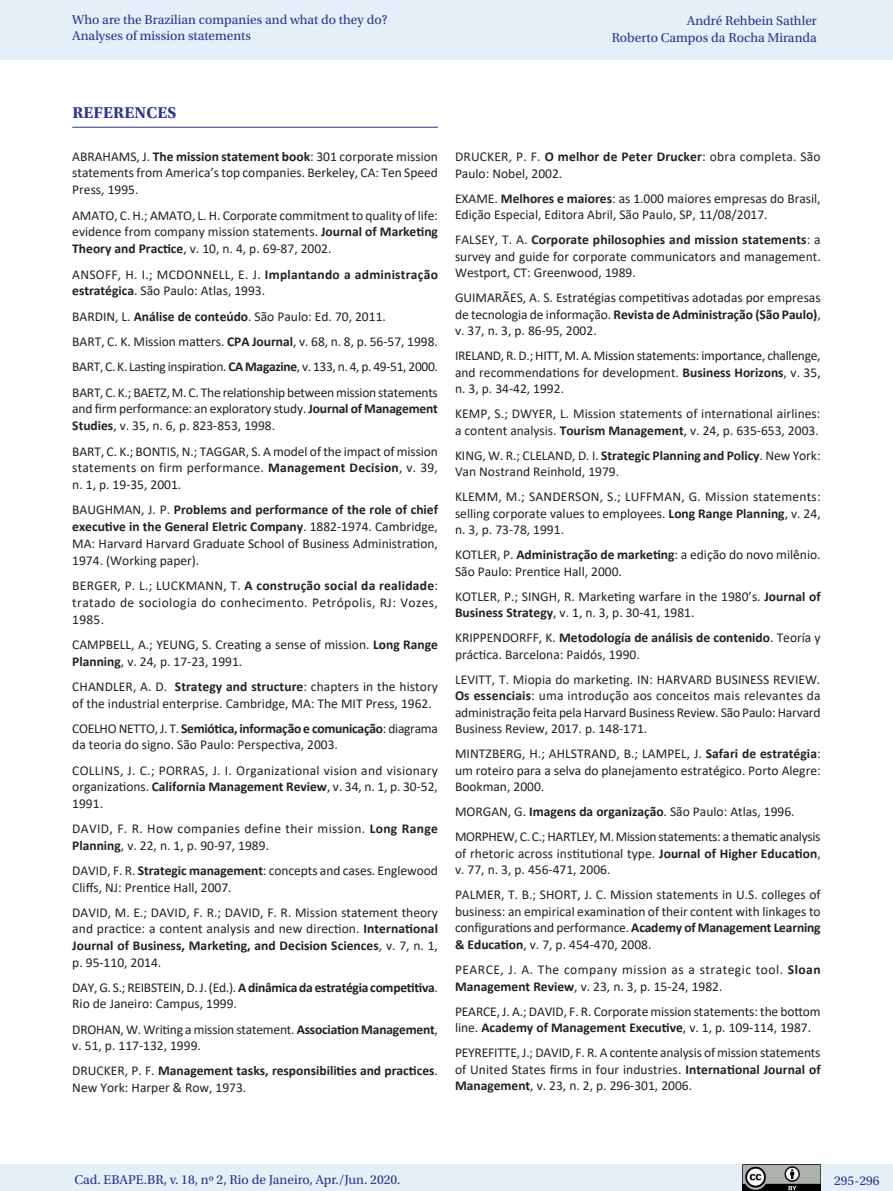
<style>
.page{position:relative;width:893px;height:1191px;background:#fff}
.page>*{position:absolute;margin:0;border:0;box-sizing:border-box;transform-origin:0 0}
._07_1_sub_1{font:700 16.5px "Utopia Std";letter-spacing:.01em;color:#2b3393}
.Referencias{font:13.5px/16.5px "Calibri";color:#231f20;text-align:justify}
.t1{font:13.5px/16.5px "Utopia Std";color:#2b3393}
.Referencias-2{font:13.5px/16.5px "Calibri";letter-spacing:.035em;color:#231f20}
.Referencias-3{font:13.5px/16.6px "Calibri";letter-spacing:.03em;color:#231f20}
.Referencias-4{font:700 13.5px/16.8px "Calibri";color:#231f20}
.Referencias-5{font:13.5px "Calibri";letter-spacing:-.025em;color:#231f20}
.s1{font-weight:700}
.s2{font-weight:400}
.s3{font-style:italic}
</style>
<div class="page">
<div style="left:0;top:0;width:893px;height:60px;background:#e4eff8"></div>
<div style="left:0;top:1164px;width:893px;height:27px;background:#e4eff8"></div>
<img style="left:743px;top:1164px;width:78px;height:27px">
<hr style="left:72px;top:127px;width:366px;height:1px;background:#2b3393">
<p class="t1" style="left:72px;top:11px;width:317px">Who are the Brazilian companies and what do they do?<br>Analyses of mission statements</p>
<p class="t1" style="left:612px;top:13px;width:207px;text-align:right">André Rehbein Sathler<br>Roberto Campos da Rocha Miranda</p>
<p class="_07_1_sub_1" style="left:72px;top:103px;width:106px">REFERENCES</p>
<p class="Referencias" style="left:72px;top:147px;width:367px">ABRAHAMS, J. <span class="s1">The mission statement book</span>: 301 corporate mission statements from America’s top companies. Berkeley, CA: Ten Speed Press, 1995.</p>
<p class="Referencias" style="left:72px;top:206px;width:367px">AMATO, C. H.; AMATO, L. H. Corporate commitment to quality of life: evidence from company mission statements. <span class="s1">Journal of Marketing Theory and Practice</span>, v. 10, n. 4, p. 69-87, 2002.</p>
<p class="Referencias" style="left:72px;top:265px;width:367px">ANSOFF, H. I.; MCDONNELL, E. J. <span class="s1">Implantando a administração estratégica</span>. São Paulo: Atlas, 1993.</p>
<p class="Referencias" style="left:72px;top:307px;width:315px">BARDIN, L. <span class="s1">Análise de conteúdo</span>. São Paulo: Ed. 70, 2011.</p>
<p class="Referencias" style="left:72px;top:333px;width:367px">BART, C. K. Mission matters. <span class="s1">CPA Journal</span>, v. 68, n. 8, p. 56-57, 1998.</p>
<p class="Referencias-5" style="left:72px;top:357px;width:367px">BART, C. K. Lasting inspiration. <span class="s1">CA Magazine</span>, v. 133, n. 4, p. 49-51, 2000.</p>
<p class="Referencias" style="left:72px;top:383px;width:367px">BART, C. K.; BAETZ, M. C. The relationship between mission statements and firm performance: an exploratory study. <span class="s1">Journal of Management Studies</span>, v. 35, n. 6, p. 823-853, 1998.</p>
<p class="Referencias" style="left:72px;top:442px;width:367px">BART, C. K.; BONTIS, N.; TAGGAR, S. A model of the impact of mission statements on firm performance. <span class="s1">Management Decision</span>, v. 39, n. 1, p. 19-35, 2001.</p>
<p class="Referencias" style="left:72px;top:501px;width:367px">BAUGHMAN, J. P. <span class="s1">Problems and performance of the role of chief executive in the General Eletric Company</span>. 1882-1974. Cambridge, MA: Harvard Harvard Graduate School of Business Administration, 1974. (Working paper).</p>
<p class="Referencias" style="left:72px;top:577px;width:367px">BERGER, P. L.; LUCKMANN, T. <span class="s1">A construção social da realidade</span>: tratado de sociologia do conhecimento. Petrópolis, RJ: Vozes, 1985.</p>
<p class="Referencias" style="left:72px;top:636px;width:367px">CAMPBELL, A.; YEUNG, S. Creating a sense of mission. <span class="s1">Long Range<br>Planning</span>, v. 24, p. 17-23, 1991.</p>
<p class="Referencias" style="left:72px;top:678px;width:367px">CHANDLER, A. D. <span class="s1">Strategy and structure</span>: chapters in the history of the industrial enterprise. Cambridge, MA: The MIT Press, 1962.</p>
<p class="Referencias" style="left:72px;top:719px;width:367px">COELHO NETTO, J. T. <span class="s1">Semiótica, informação e comunicação</span>: diagrama da teoria do signo. São Paulo: Perspectiva, 2003.</p>
<p class="Referencias" style="left:72px;top:761px;width:367px">COLLINS, J. C.; PORRAS, J. I. Organizational vision and visionary organizations. <span class="s1">California Management Review</span>, v. 34, n. 1, p. 30-52, 1991.</p>
<p class="Referencias-3" style="left:72px;top:820px;width:367px">DAVID, F. R. How companies define their mission. <span class="s1">Long Range<br>Planning</span>, v. 22, n. 1, p. 90-97, 1989.</p>
<p class="Referencias" style="left:72px;top:861px;width:367px">DAVID, F. R. <span class="s1">Strategic management</span>: concepts and cases. Englewood<br>Cliffs, NJ: Prentice Hall, 2007.</p>
<p class="Referencias" style="left:72px;top:903px;width:367px">DAVID, M. E.; DAVID, F. R.; DAVID, F. R. Mission statement theory and practice: a content analysis and new direction. <span class="s1">International Journal of Business, Marketing, and Decision Sciences</span>, v. 7, n. 1, p. 95-110, 2014.</p>
<p class="Referencias" style="left:72px;top:978px;width:367px">DAY, G. S.; REIBSTEIN, D. J. (Ed.). <span class="s1">A dinâmica da estratégia competitiva</span>.<br>Rio de Janeiro: Campus, 1999.</p>
<p class="Referencias" style="left:72px;top:1020px;width:367px">DROHAN, W. Writing a mission statement. <span class="s1">Association Management</span>, v. 51, p. 117-132, 1999.</p>
<p class="Referencias-4" style="left:72px;top:1062px;width:367px"><span class="s2">DRUCKER, P. F.</span> Management tasks, responsibilities and practices<span class="s2">.<br>New York: Harper &amp; Row, 1973.</span></p>
<p class="Referencias" style="left:455px;top:148px;width:367px">DRUCKER, P. F. <span class="s1">O melhor de Peter Drucker</span>: obra completa. São<br>Paulo: Nobel, 2002.</p>
<p class="Referencias" style="left:455px;top:190px;width:367px">EXAME. <span class="s1">Melhores e maiores</span>: as 1.000 maiores empresas do Brasil,<br>Edição Especial, Editora Abril, São Paulo, SP, 11/08/2017.</p>
<p class="Referencias" style="left:455px;top:231px;width:367px">FALSEY, T. A. <span class="s1">Corporate philosophies and mission statements</span>: a survey and guide for corporate communicators and management.<br>Westport, CT: Greenwood, 1989.</p>
<p class="Referencias" style="left:455px;top:289px;width:367px">GUIMARÃES, A. S. Estratégias competitivas adotadas por empresas de tecnologia de informação. <span class="s1">Revista de Administração (São Paulo)</span>, v. 37, n. 3, p. 86-95, 2002.</p>
<p class="Referencias" style="left:455px;top:347px;width:367px">IRELAND, R. D.; HITT, M. A. Mission statements: importance, challenge, and recommendations for development. <span class="s1">Business Horizons</span>, v. 35, n. 3, p. 34-42, 1992.</p>
<p class="Referencias" style="left:455px;top:405px;width:367px">KEMP, S.; DWYER, L. Mission statements of international airlines: a content analysis. <span class="s1">Tourism Management</span>, v. 24, p. 635-653, 2003.</p>
<p class="Referencias" style="left:455px;top:447px;width:367px">KING, W. R.; CLELAND, D. I. <span class="s1">Strategic Planning and Policy</span>. New York:<br>Van Nostrand Reinhold, 1979.</p>
<p class="Referencias" style="left:455px;top:488px;width:367px">KLEMM, M.; SANDERSON, S.; LUFFMAN, G. Mission statements: selling corporate values to employees. <span class="s1">Long Range Planning</span>, v. 24, n. 3, p. 73-78, 1991.</p>
<p class="Referencias" style="left:455px;top:546px;width:367px">KOTLER, P. <span class="s1">Administração de marketing</span>: a edição do novo milênio.<br>São Paulo: Prentice Hall, 2000.</p>
<p class="Referencias" style="left:455px;top:588px;width:367px">KOTLER, P.; SINGH, R. Marketing warfare in the 1980’s. <span class="s1">Journal of<br>Business Strategy</span>, v. 1, n. 3, p. 30-41, 1981.</p>
<p class="Referencias" style="left:455px;top:629px;width:367px">KRIPPENDORFF, K. <span class="s1">Metodología de análisis de contenido</span>. Teoría y práctica. Barcelona: Paidós, 1990.</p>
<p class="Referencias" style="left:455px;top:671px;width:367px">LEVITT, T. Miopia do marketing. IN: HARVARD BUSINESS REVIEW<span class="s3">.<br></span><span class="s1">Os essenciais</span>: uma introdução aos conceitos mais relevantes da administração feita pela Harvard Business Review. São Paulo: Harvard Business Review, 2017. p. 148-171.</p>
<p class="Referencias" style="left:455px;top:745px;width:367px">MINTZBERG, H.; AHLSTRAND, B.; LAMPEL, J. <span class="s1">Safari de estratégia</span>: um roteiro para a selva do planejamento estratégico. Porto Alegre:<br>Bookman, 2000.</p>
<p class="Referencias" style="left:455px;top:803px;width:341px">MORGAN, G. <span class="s1">Imagens da organização</span>. São Paulo: Atlas, 1996.</p>
<p class="Referencias" style="left:455px;top:828px;width:367px">MORPHEW, C. C.; HARTLEY, M. Mission statements: a thematic analysis of rhetoric across institutional type. <span class="s1">Journal of Higher Education</span>, v. 77, n. 3, p. 456-471, 2006.</p>
<p class="Referencias" style="left:455px;top:886px;width:367px">PALMER, T. B.; SHORT, J. C. Mission statements in U.S. colleges of business: an empirical examination of their content with linkages to configurations and performance. <span class="s1">Academy of Management Learning &amp; Education</span>, v. 7, p. 454-470, 2008.</p>
<p class="Referencias-2" style="left:455px;top:961px;width:367px">PEARCE, J. A. The company mission as a strategic tool. <span class="s1">Sloan<br>Management Review</span>, v. 23, n. 3, p. 15-24, 1982.</p>
<p class="Referencias" style="left:455px;top:1002px;width:367px">PEARCE, J. A.; DAVID, F. R. Corporate mission statements: the bottom line. <span class="s1">Academy of Management Executive</span>, v. 1, p. 109-114, 1987.</p>
<p class="Referencias" style="left:455px;top:1044px;width:367px">PEYREFITTE, J.; DAVID, F. R. A contente analysis of mission statements of United States firms in four industries. <span class="s1">International Journal of Management</span>, v. 23, n. 2, p. 296-301, 2006.</p>
<p class="t1" style="left:74px;top:1171px;width:328px">Cad. EBAPE.BR, v. 18, nº 2, Rio de Janeiro, Apr./Jun. 2020.</p>
<p class="t1" style="left:834px;top:1172px;width:47px">295-296</p>
</div>
